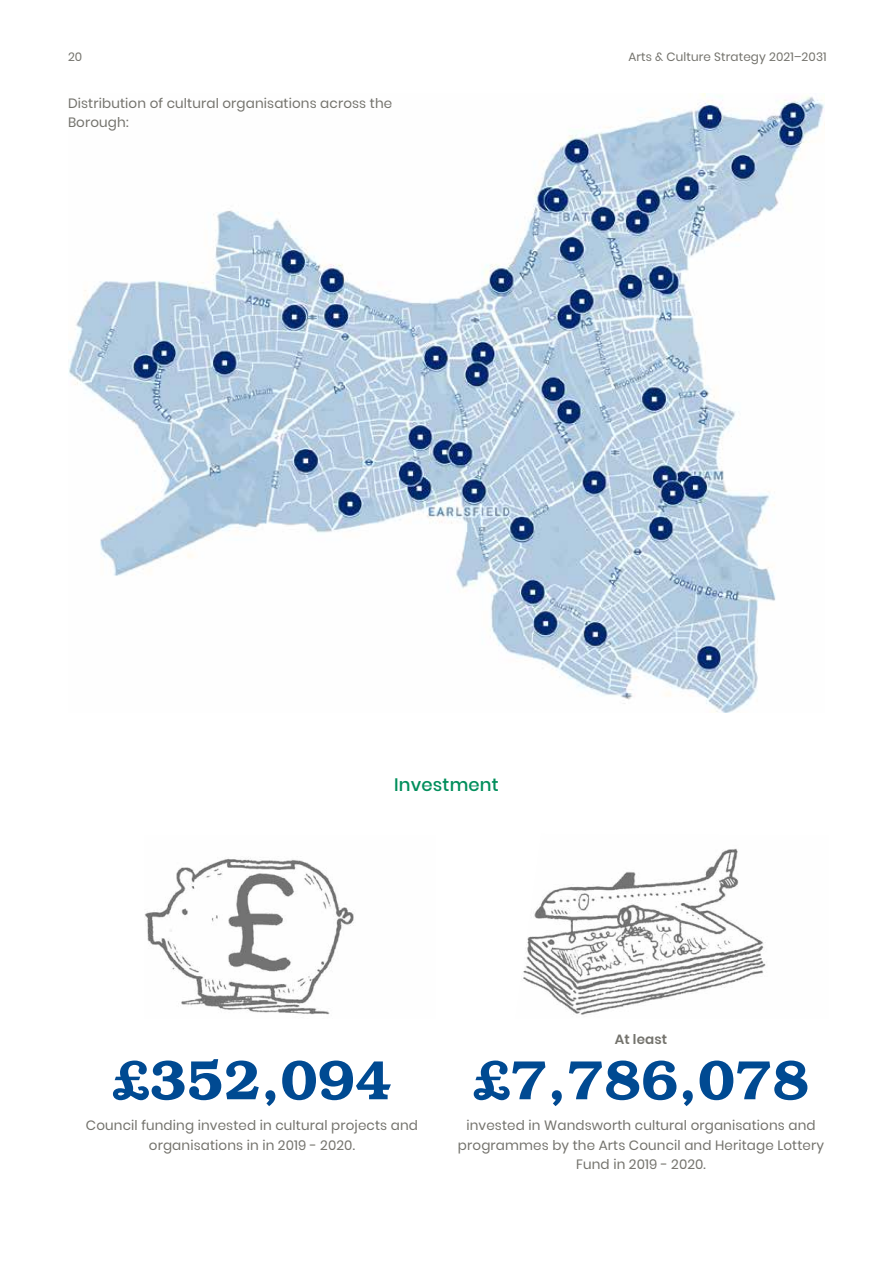
<style>
.page{position:relative;width:893px;height:1263px;background:#fff}
.page>*{position:absolute;margin:0;border:0;box-sizing:border-box;transform-origin:0 0}
.t1{font:600 55.5px "Bookman ITC Std";letter-spacing:.01em;color:#004a92}
.t2{font:500 18px "Poppins";letter-spacing:.01em;color:#008e5b}
.t3{font:13.5px/19.5px "Poppins";letter-spacing:.01em;color:#74736d;text-align:center}
.t4{font:600 13.5px "Poppins";letter-spacing:.01em;color:#74736d}
.t5{font:12px "Poppins";letter-spacing:.01em;color:#74736d}
</style>
<div class="page">
<img style="left:68px;top:94px;width:757px;height:618px">
<img style="left:144px;top:858px;width:210px;height:157px">
<img style="left:523px;top:848px;width:243px;height:167px">
<p class="t5" style="left:68px;top:50px;width:16px">20</p>
<p class="t5" style="left:628px;top:50px;width:200px">Arts &amp; Culture Strategy 2021–2031</p>
<p class="t3" style="left:68px;top:93px;width:326px;text-align:left">Distribution of cultural organisations across the<br>Borough:</p>
<h2 class="t2" style="left:394px;top:774px;width:106px">Investment</h2>
<p class="t4" style="left:615px;top:1031px;width:54px">At least</p>
<h1 class="t1" style="left:112px;top:1047px;width:281px">£352,094</h1>
<h1 class="t1" style="left:473px;top:1047px;width:337px">£7,786,078</h1>
<p class="t3" style="left:86px;top:1116px;width:334px">Council funding invested in cultural projects and organisations in in 2019 - 2020.</p>
<p class="t3" style="left:458px;top:1116px;width:368px">invested in Wandsworth cultural organisations and programmes by the Arts Council and Heritage Lottery<br>Fund in 2019 - 2020.</p>
</div>
